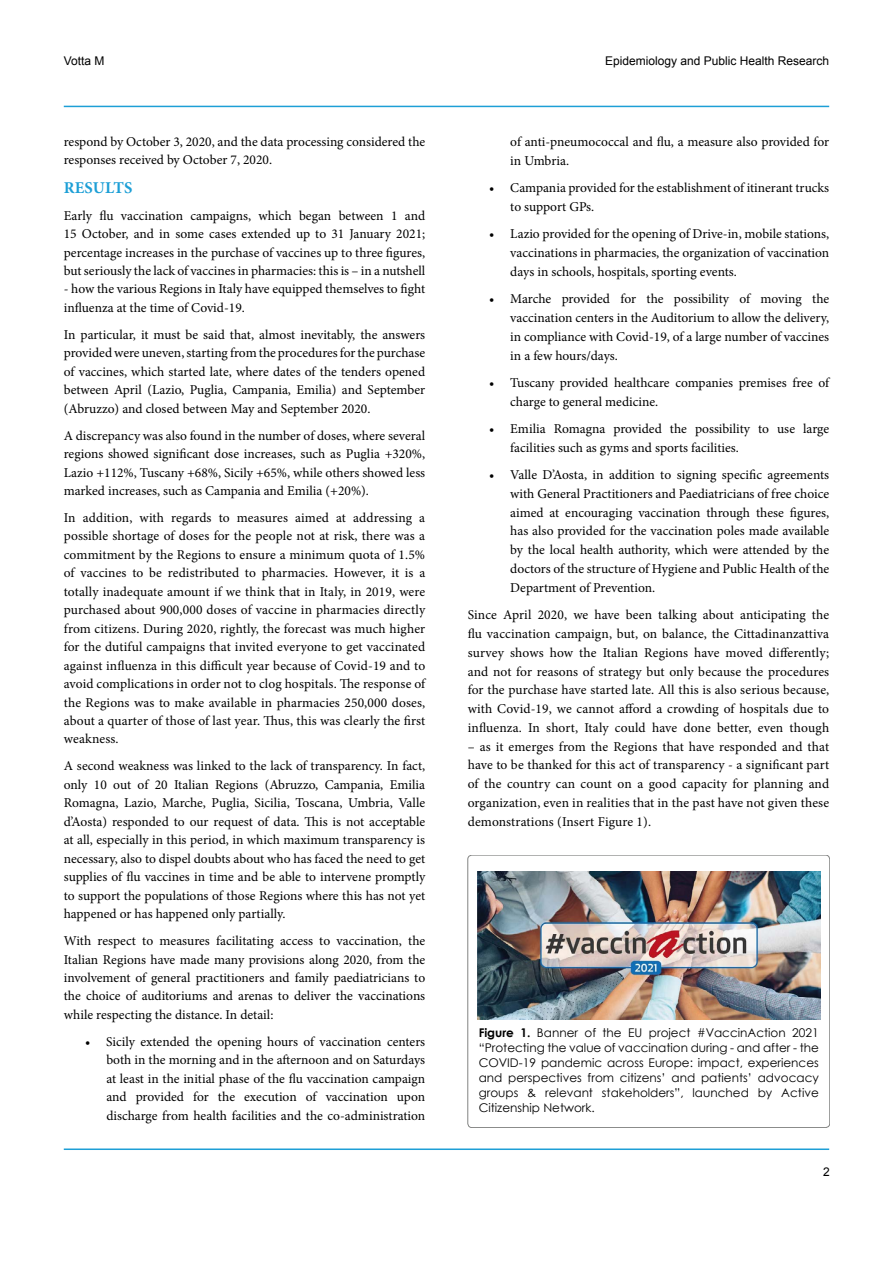
<style>
.page{position:relative;width:893px;height:1263px;background:#fff}
.page>*{position:absolute;margin:0;border:0;box-sizing:border-box;transform-origin:0 0}
.t1{font:700 16.5px "Minion Pro";letter-spacing:.01em;color:#1d9fd6}
.t2{font:13.5px/18.5px "Minion Pro";color:#000;text-align:justify}
.t3{font:12px/15px "Century Gothic";color:#000;text-align:justify}
.t4{font:12px "Arial";color:#000}
.s1{font-weight:700}
</style>
<div class="page">
<hr style="left:64px;top:1148px;width:765px;height:2px;background:#1d9fd6">
<hr style="left:64px;top:106px;width:765px;height:1px;background:#1d9fd6">
<div style="left:468px;top:855px;width:362px;height:272px;border:1px solid #000400;border-radius:4px"></div>
<img style="left:477px;top:871px;width:343px;height:148px">
<p class="t4" style="left:64px;top:53px;width:42px">Votta M</p>
<p class="t2" style="left:64px;top:132px;width:363px">respond by October 3, 2020, and the data processing considered the responses received by October 7, 2020.</p>
<p class="t1" style="left:64px;top:176px;width:60px">RESULTS</p>
<p class="t2" style="left:64px;top:206px;width:363px">Early flu vaccination campaigns, which began between 1 and 15 October, and in some cases extended up to 31 January 2021; percentage increases in the purchase of vaccines up to three figures, but seriously the lack of vaccines in pharmacies: this is – in a nutshell</p>
<p class="t2" style="left:64px;top:280px;width:363px">- how the various Regions in Italy have equipped themselves to fight influenza at the time of Covid-19.</p>
<p class="t2" style="left:64px;top:325px;width:363px">In particular, it must be said that, almost inevitably, the answers provided were uneven, starting from the procedures for the purchase of vaccines, which started late, where dates of the tenders opened between April (Lazio, Puglia, Campania, Emilia) and September (Abruzzo) and closed between May and September 2020.</p>
<p class="t2" style="left:64px;top:426px;width:363px">A discrepancy was also found in the number of doses, where several regions showed significant dose increases, such as Puglia +320%, Lazio +112%, Tuscany +68%, Sicily +65%, while others showed less marked increases, such as Campania and Emilia (+20%).</p>
<p class="t2" style="left:64px;top:508px;width:363px">In addition, with regards to measures aimed at addressing a possible shortage of doses for the people not at risk, there was a commitment by the Regions to ensure a minimum quota of 1.5% of vaccines to be redistributed to pharmacies. However, it is a totally inadequate amount if we think that in Italy, in 2019, were purchased about 900,000 doses of vaccine in pharmacies directly from citizens. During 2020, rightly, the forecast was much higher for the dutiful campaigns that invited everyone to get vaccinated against influenza in this difficult year because of Covid-19 and to avoid complications in order not to clog hospitals. The response of the Regions was to make available in pharmacies 250,000 doses, about a quarter of those of last year. Thus, this was clearly the first weakness.</p>
<p class="t2" style="left:64px;top:757px;width:363px">A second weakness was linked to the lack of transparency. In fact, only 10 out of 20 Italian Regions (Abruzzo, Campania, Emilia Romagna, Lazio, Marche, Puglia, Sicilia, Toscana, Umbria, Valle d’Aosta) responded to our request of data. This is not acceptable at all, especially in this period, in which maximum transparency is necessary, also to dispel doubts about who has faced the need to get supplies of flu vaccines in time and be able to intervene promptly to support the populations of those Regions where this has not yet happened or has happened only partially.</p>
<p class="t2" style="left:64px;top:931px;width:363px">With respect to measures facilitating access to vaccination, the Italian Regions have made many provisions along 2020, from the involvement of general practitioners and family paediatricians to the choice of auditoriums and arenas to deliver the vaccinations while respecting the distance. In detail:</p>
<p class="t2" style="left:106px;top:1032px;width:320px;text-indent:-21px">• Sicily extended the opening hours of vaccination centers both in the morning and in the afternoon and on Saturdays at least in the initial phase of the flu vaccination campaign and provided for the execution of vaccination upon discharge from health facilities and the co-administration</p>
<p class="t4" style="left:605px;top:53px;width:226px">Epidemiology and Public Health Research</p>
<p class="t2" style="left:510px;top:132px;width:320px">of anti-pneumococcal and flu, a measure also provided for in Umbria.</p>
<p class="t2" style="left:510px;top:179px;width:320px;text-indent:-21px">• Campania provided for the establishment of itinerant trucks to support GPs.</p>
<p class="t2" style="left:510px;top:225px;width:320px;text-indent:-21px">• Lazio provided for the opening of Drive-in, mobile stations, vaccinations in pharmacies, the organization of vaccination days in schools, hospitals, sporting events.</p>
<p class="t2" style="left:510px;top:290px;width:320px;text-indent:-21px">• Marche provided for the possibility of moving the vaccination centers in the Auditorium to allow the delivery, in compliance with Covid-19, of a large number of vaccines in a few hours/days.</p>
<p class="t2" style="left:510px;top:373px;width:320px;text-indent:-21px">• Tuscany provided healthcare companies premises free of charge to general medicine.</p>
<p class="t2" style="left:510px;top:419px;width:320px;text-indent:-21px">• Emilia Romagna provided the possibility to use large facilities such as gyms and sports facilities.</p>
<p class="t2" style="left:510px;top:465px;width:320px;text-indent:-21px">• Valle D’Aosta, in addition to signing specific agreements with General Practitioners and Paediatricians of free choice aimed at encouraging vaccination through these figures, has also provided for the vaccination poles made available by the local health authority, which were attended by the doctors of the structure of Hygiene and Public Health of the Department of Prevention.</p>
<p class="t2" style="left:468px;top:605px;width:363px">Since April 2020, we have been talking about anticipating the flu vaccination campaign, but, on balance, the Cittadinanzattiva survey shows how the Italian Regions have moved differently; and not for reasons of strategy but only because the procedures for the purchase have started late. All this is also serious because, with Covid-19, we cannot afford a crowding of hospitals due to influenza. In short, Italy could have done better, even though</p>
<p class="t2" style="left:468px;top:737px;width:363px">– as it emerges from the Regions that have responded and that have to be thanked for this act of transparency - a significant part of the country can count on a good capacity for planning and organization, even in realities that in the past have not given these demonstrations (Insert Figure 1).</p>
<p class="t3" style="left:479px;top:1024px;width:342px"><span class="s1">Figure 1.</span> Banner of the EU project #VaccinAction 2021 “Protecting the value of vaccination during - and after - the COVID-19 pandemic across Europe: impact, experiences and perspectives from citizens’ and patients’ advocacy groups &amp; relevant stakeholders”, launched by Active Citizenship Network.</p>
<p class="t4" style="left:823px;top:1164px;width:8px">2</p>
</div>
